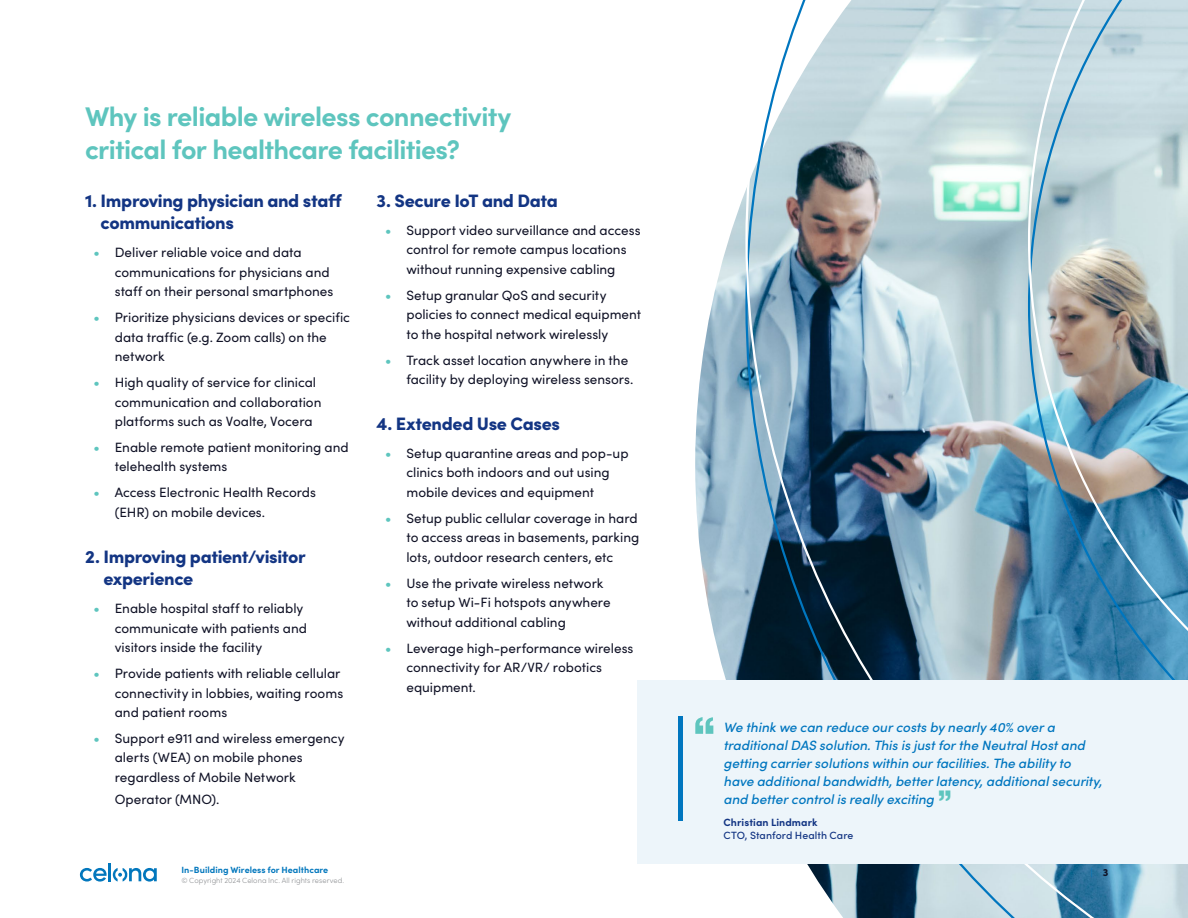
<style>
.page{position:relative;width:1188px;height:918px;background:#fff}
.page>*{position:absolute;margin:0;border:0;box-sizing:border-box;transform-origin:0 0}
.Paragraph{font:500 60px "Akzidenz Grotesk BQ";color:#5ec5be}
.Paragraph-2{font:500 37.5px "Akzidenz Grotesk BQ";color:#5ec5be}
.Heading_2{font:700 27px/33px "Sofia Pro";letter-spacing:-.025em;color:#5ec5be}
.Heading_3{font:900 18px/22.5px "Sofia Pro";letter-spacing:-.02em;color:#133583}
.t1{font:13.5px/19.5px "Sofia Pro";color:#101226}
.Quote_quote{font:italic 500 13.5px/18px "Sofia Pro";color:#0076bf}
.QUote_Name{font:500 10.5px/13.5px "Sofia Pro";letter-spacing:.01em;color:#133583}
.t2{font:300 10.5px "Sofia Pro";color:#0277bd}
.t3{font:700 9px "Sofia Pro";letter-spacing:.005em;color:#0277bd}
.t4{font:300 7.5px "Sofia Pro";letter-spacing:.005em;color:#939598}
.s1{font-weight:700;color:#5ec5be}
.s2{font-weight:700}
.s3{font-weight:900;color:#101226}
</style>
<div class="page">
<img style="left:695px;top:195px;width:49px;height:669px">
<img style="left:744px;top:0;width:444px;height:918px">
<div style="left:638px;top:680px;width:550px;height:183px;background:#edf5fa"></div>
<hr style="left:679px;top:716px;width:4px;height:104px;background:#0076bf">
<svg style="left:80px;top:868px;width:27px;height:14px"></svg>
<hr style="left:108px;top:863px;width:3px;height:18px;background:#0277bd">
<svg style="left:113px;top:868px;width:44px;height:14px"></svg>
<p class="Heading_2" style="left:85px;top:98px;width:428px">Why is reliable wireless connectivity critical for healthcare facilities?</p>
<p class="Heading_3" style="left:101px;top:188px;width:243px;text-indent:-16px">1. Improving physician and staff communications</p>
<p class="t1" style="left:115px;top:242px;width:220px;text-indent:-21px"><span class="s1">•</span> Deliver reliable voice and data communications for physicians and staff on their personal smartphones</p>
<p class="t1" style="left:115px;top:307px;width:237px;text-indent:-21px"><span class="s1">•</span> Prioritize physicians devices or specific data traffic (e.g. Zoom calls) on the network</p>
<p class="t1" style="left:115px;top:372px;width:208px;text-indent:-21px"><span class="s1">•</span> High quality of service for clinical communication and collaboration platforms such as Voalte, Vocera</p>
<p class="t1" style="left:115px;top:437px;width:235px;text-indent:-21px"><span class="s1">•</span> Enable remote patient monitoring and telehealth systems</p>
<p class="t1" style="left:115px;top:482px;width:203px;text-indent:-21px"><span class="s1">•</span> Access Electronic Health Records (EHR) on mobile devices.</p>
<p class="Heading_3" style="left:103px;top:543px;width:204px;text-indent:-18px">2. Improving patient/visitor experience</p>
<p class="t1" style="left:115px;top:598px;width:194px;text-indent:-21px"><span class="s1">•</span> Enable hospital staff to reliably communicate with patients and visitors inside the facility</p>
<p class="t1" style="left:115px;top:663px;width:230px;text-indent:-21px"><span class="s1">•</span> Provide patients with reliable cellular connectivity in lobbies, waiting rooms and patient rooms</p>
<p class="t1" style="left:115px;top:728px;width:231px;text-indent:-21px"><span class="s1">•</span> Support e911 and wireless emergency alerts (WEA) on mobile phones regardless of Mobile Network</p>
<p class="t1" style="left:115px;top:789px;width:106px">Operator (MNO).</p>
<p class="Heading_3" style="left:377px;top:188px;width:183px">3. Secure IoT and Data</p>
<p class="t1" style="left:385px;top:220px;width:257px;text-align:center"><span class="s1">•</span> Support video surveillance and access control for remote campus locations without running expensive cabling</p>
<p class="t1" style="left:406px;top:284px;width:236px;text-indent:-21px"><span class="s1">•</span> Setup granular QoS and security policies to connect medical equipment to the hospital network wirelessly</p>
<p class="t1" style="left:406px;top:349px;width:229px;text-indent:-21px"><span class="s1">•</span> Track asset location anywhere in the facility by deploying wireless sensors.</p>
<p class="Heading_3" style="left:377px;top:411px;width:185px">4. Extended Use Cases</p>
<p class="t1" style="left:406px;top:443px;width:224px;text-indent:-21px"><span class="s1">•</span> Setup quarantine areas and pop-up clinics both indoors and out using mobile devices and equipment</p>
<p class="t1" style="left:406px;top:508px;width:235px;text-align:justify;text-indent:-21px"><span class="s1">•</span> Setup public cellular coverage in hard to access areas in basements, parking lots, outdoor research centers, etc</p>
<p class="t1" style="left:406px;top:572px;width:206px;text-indent:-21px"><span class="s1">•</span> Use the private wireless network to setup Wi-Fi hotspots anywhere without additional cabling</p>
<p class="t1" style="left:406px;top:637px;width:229px;text-indent:-21px"><span class="s1">•</span> Leverage high-performance wireless connectivity for AR/VR/ robotics equipment.</p>
<p class="t3" style="left:181px;top:863px;width:148px">In-Building Wireless for Healthcare</p>
<p class="t4" style="left:181px;top:875px;width:164px">© Copyright 2024 Celona Inc. All rights reserved.</p>
<p class="Paragraph" style="left:693px;top:702px;width:24px">“</p>
<p class="Quote_quote" style="left:724px;top:717px;width:380px">We think we can reduce our costs by nearly 40% over a traditional DAS solution. This is just for the Neutral Host and getting carrier solutions within our facilities. The ability to have additional bandwidth, better latency, additional security, and better control is really exciting</p>
<p class="QUote_Name" style="left:724px;top:815px;width:131px"><span class="s2">Christian Lindmark<br></span>CTO, Stanford Health Care</p>
<p class="Paragraph-2" style="left:938px;top:781px;width:16px">”</p>
<p class="t2" style="left:1091px;top:865px;width:19px">| <span class="s3">3</span></p>
</div>
